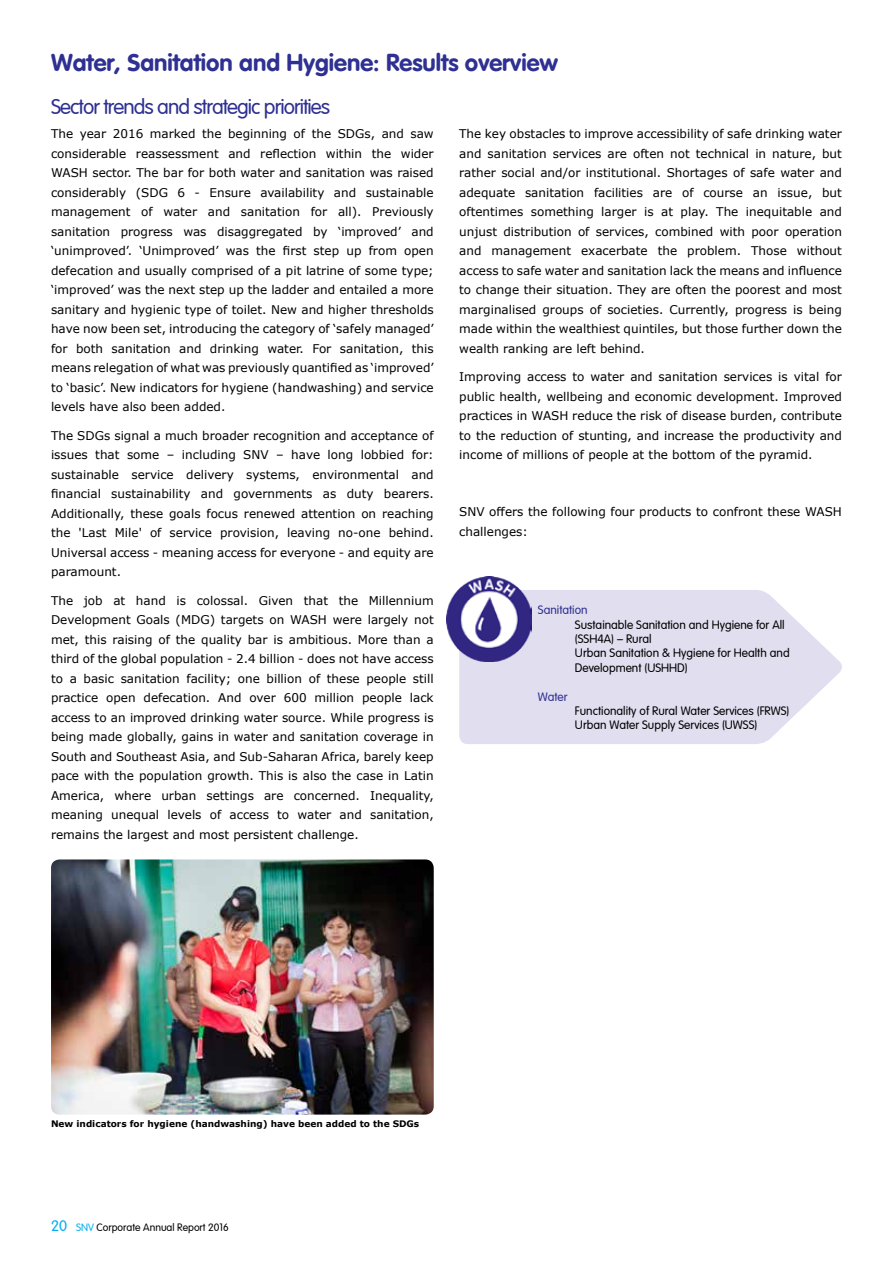
<style>
.page{position:relative;width:893px;height:1263px;background:#fff}
.page>*{position:absolute;margin:0;border:0;box-sizing:border-box;transform-origin:0 0}
.t1{font:24px "VAG Rounded Bold";color:#2e3092}
.t2{font:300 21px "VAG Rounded LT";letter-spacing:-.045em;color:#2e3092}
.t3{font:12px/19.5px "Verdana";color:#000;text-align:justify}
.t4{font:300 12px/14.4px "VAG Rounded LT";color:#000}
.t5{font:300 12px "VAG Rounded LT";color:#2e3092}
.t6{font:300 10.5px "VAG Rounded LT";color:#000}
.t7{font:700 9px "Verdana";color:#000}
.s1{font-size:15px;color:#00aeef}
.s2{color:#00aeef}
</style>
<div class="page">
<img style="left:51px;top:859px;width:383px;height:255px">
<svg style="left:459px;top:590px;width:383px;height:154px;background:#e3e1f0"></svg>
<img style="left:446px;top:576px;width:85px;height:85px">
<h1 class="t1" style="left:51px;top:48px;width:509px">Water, Sanitation and Hygiene: Results overview</h1>
<h2 class="t2" style="left:51px;top:95px;width:281px">Sector trends and strategic priorities</h2>
<p class="t3" style="left:51px;top:124px;width:384px">The year 2016 marked the beginning of the SDGs, and saw considerable reassessment and reflection within the wider WASH sector. The bar for both water and sanitation was raised considerably (SDG 6 - Ensure availability and sustainable management of water and sanitation for all). Previously sanitation progress was disaggregated by ‘improved’ and ‘unimproved’. ‘Unimproved’ was the first step up from open defecation and usually comprised of a pit latrine of some type; ‘improved’ was the next step up the ladder and entailed a more sanitary and hygienic type of toilet. New and higher thresholds have now been set, introducing the category of ‘safely managed’ for both sanitation and drinking water. For sanitation, this means relegation of what was previously quantified as ‘improved’ to ‘basic’. New indicators for hygiene (handwashing) and service levels have also been added.</p>
<p class="t3" style="left:51px;top:425px;width:384px">The SDGs signal a much broader recognition and acceptance of issues that some – including SNV – have long lobbied for: sustainable service delivery systems, environmental and financial sustainability and governments as duty bearers.<br>Additionally, these goals focus renewed attention on reaching the 'Last Mile' of service provision, leaving no-one behind.<br>Universal access - meaning access for everyone - and equity are paramount.</p>
<p class="t3" style="left:51px;top:590px;width:384px">The job at hand is colossal. Given that the Millennium Development Goals (MDG) targets on WASH were largely not met, this raising of the quality bar is ambitious. More than a third of the global population - 2.4 billion - does not have access to a basic sanitation facility; one billion of these people still practice open defecation. And over 600 million people lack access to an improved drinking water source. While progress is being made globally, gains in water and sanitation coverage in South and Southeast Asia, and Sub-Saharan Africa, barely keep pace with the population growth. This is also the case in Latin America, where urban settings are concerned. Inequality, meaning unequal levels of access to water and sanitation, remains the largest and most persistent challenge.</p>
<p class="t3" style="left:459px;top:124px;width:384px">The key obstacles to improve accessibility of safe drinking water and sanitation services are often not technical in nature, but rather social and/or institutional. Shortages of safe water and adequate sanitation facilities are of course an issue, but oftentimes something larger is at play. The inequitable and unjust distribution of services, combined with poor operation and management exacerbate the problem. Those without access to safe water and sanitation lack the means and influence to change their situation. They are often the poorest and most marginalised groups of societies. Currently, progress is being made within the wealthiest quintiles, but those further down the wealth ranking are left behind.</p>
<p class="t3" style="left:459px;top:367px;width:384px">Improving access to water and sanitation services is vital for public health, wellbeing and economic development. Improved practices in WASH reduce the risk of disease burden, contribute to the reduction of stunting, and increase the productivity and income of millions of people at the bottom of the pyramid.</p>
<p class="t3" style="left:459px;top:502px;width:384px">SNV offers the following four products to confront these WASH challenges:</p>
<p class="t5" style="left:538px;top:603px;width:51px">Sanitation</p>
<p class="t4" style="left:575px;top:618px;width:216px">Sustainable Sanitation and Hygiene for All (SSH4A) – Rural<br>Urban Sanitation &amp; Hygiene for Health and<br>Development (USHHD)</p>
<p class="t5" style="left:538px;top:689px;width:31px">Water</p>
<p class="t4" style="left:575px;top:704px;width:216px">Functionality of Rural Water Services (FRWS)<br>Urban Water Supply Services (UWSS)</p>
<p class="t7" style="left:51px;top:1117px;width:370px">New indicators for hygiene (handwashing) have been added to the SDGs</p>
<p class="t6" style="left:51px;top:1221px;width:179px"><span class="s1">20</span> <span class="s2">SNV</span> Corporate Annual Report 2016</p>
</div>
